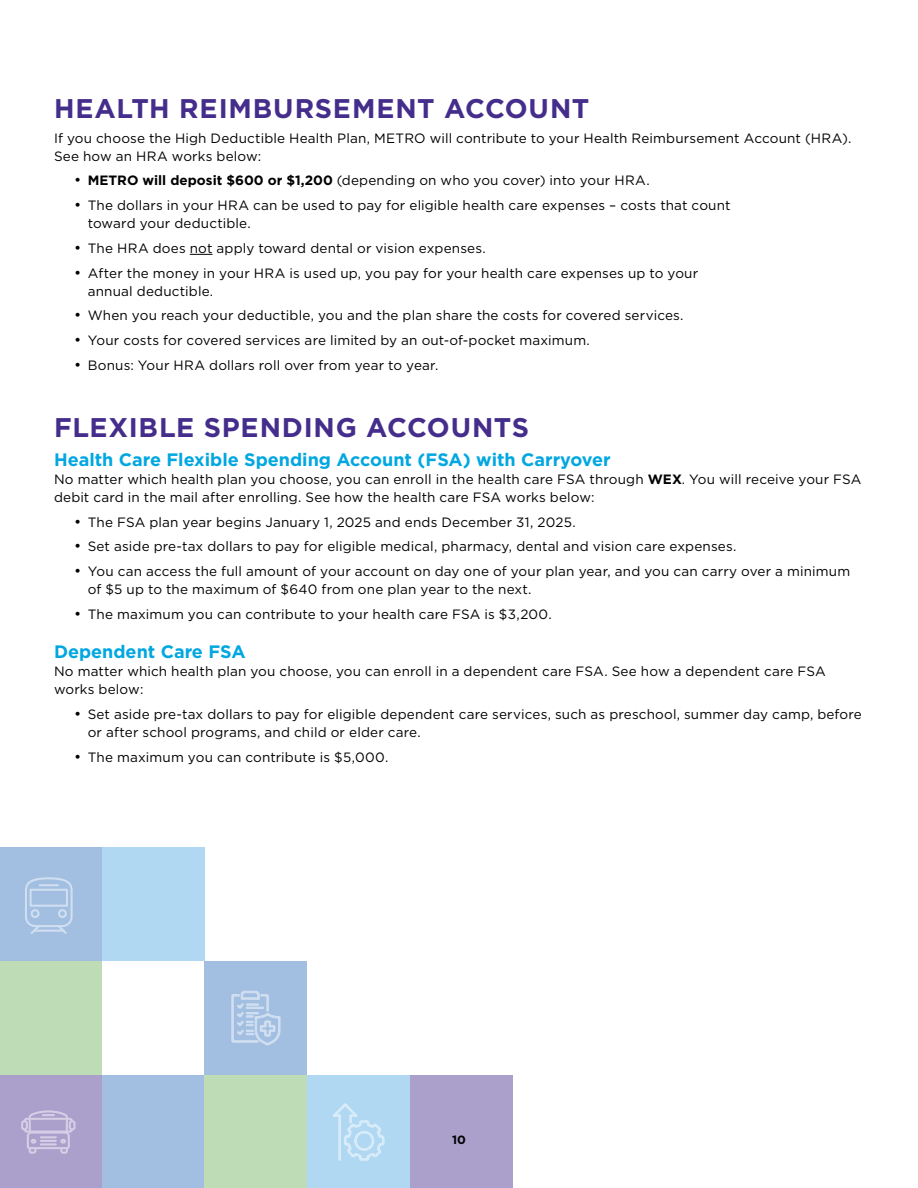
<style>
.page{position:relative;width:918px;height:1188px;background:#fff}
.page>*{position:absolute;margin:0;border:0;box-sizing:border-box;transform-origin:0 0}
.t1{font:700 27px "Gotham";letter-spacing:.03em;color:#452d8c}
.t2{font:700 18px "Gotham";color:#00a7e0}
.t3{font:13.5px/18px "Gotham";letter-spacing:.01em;color:#000}
.t4{font:700 12px "Gotham";color:#000}
.s1{font-size:15px}
.s2{font-weight:700}
</style>
<div class="page">
<svg style="left:190px;top:254px;width:22px;height:1px"></svg>
<div style="left:102px;top:1075px;width:103px;height:113px;background:#a2bfe2"></div>
<div style="left:102px;top:847px;width:103px;height:114px;background:#b0d8f2"></div>
<div style="left:307px;top:1075px;width:103px;height:113px;background:#b0d8f2"></div>
<div style="left:0;top:1075px;width:102px;height:113px;background:#aba0cc"></div>
<div style="left:0;top:961px;width:102px;height:114px;background:#bedcb5"></div>
<div style="left:0;top:847px;width:102px;height:114px;background:#a2bfe2"></div>
<div style="left:205px;top:1075px;width:102px;height:113px;background:#bedcb5"></div>
<div style="left:205px;top:961px;width:102px;height:114px;background:#a2bfe2"></div>
<div style="left:410px;top:1075px;width:103px;height:113px;background:#aba0cc"></div>
<svg style="left:231px;top:990px;width:50px;height:56px"></svg>
<svg style="left:25px;top:877px;width:48px;height:57px"></svg>
<svg style="left:21px;top:1110px;width:55px;height:44px"></svg>
<svg style="left:333px;top:1103px;width:52px;height:58px"></svg>
<h1 class="t1" style="left:54px;top:93px;width:537px">HEALTH REIMBURSEMENT ACCOUNT</h1>
<p class="t3" style="left:54px;top:129px;width:799px">If you choose the High Deductible Health Plan, METRO will contribute to your Health Reimbursement Account (HRA).<br>See how an HRA works below:</p>
<p class="t3" style="left:74px;top:171px;width:577px"><span class="s1">•</span> <span class="s2">METRO will deposit $600 or $1,200</span> (depending on who you cover) into your HRA.</p>
<p class="t3" style="left:88px;top:196px;width:644px;text-indent:-14px"><span class="s1">•</span> The dollars in your HRA can be used to pay for eligible health care expenses – costs that count toward your deductible.</p>
<p class="t3" style="left:74px;top:239px;width:413px"><span class="s1">•</span> The HRA does not apply toward dental or vision expenses.</p>
<p class="t3" style="left:88px;top:264px;width:612px;text-indent:-14px"><span class="s1">•</span> After the money in your HRA is used up, you pay for your health care expenses up to your annual deductible.</p>
<p class="t3" style="left:74px;top:306px;width:611px"><span class="s1">•</span> When you reach your deductible, you and the plan share the costs for covered services.</p>
<p class="t3" style="left:74px;top:331px;width:517px"><span class="s1">•</span> Your costs for covered services are limited by an out-of-pocket maximum.</p>
<p class="t3" style="left:74px;top:356px;width:366px"><span class="s1">•</span> Bonus: Your HRA dollars roll over from year to year.</p>
<h1 class="t1" style="left:54px;top:412px;width:477px">FLEXIBLE SPENDING ACCOUNTS</h1>
<h2 class="t2" style="left:54px;top:449px;width:558px">Health Care Flexible Spending Account (FSA) with Carryover</h2>
<p class="t3" style="left:54px;top:470px;width:809px">No matter which health plan you choose, you can enroll in the health care FSA through <span class="s2">WEX</span>. You will receive your FSA debit card in the mail after enrolling. See how the health care FSA works below:</p>
<p class="t3" style="left:74px;top:513px;width:503px"><span class="s1">•</span> The FSA plan year begins January 1, 2025 and ends December 31, 2025.</p>
<p class="t3" style="left:74px;top:537px;width:664px"><span class="s1">•</span> Set aside pre-tax dollars to pay for eligible medical, pharmacy, dental and vision care expenses.</p>
<p class="t3" style="left:88px;top:562px;width:764px;text-indent:-14px"><span class="s1">•</span> You can access the full amount of your account on day one of your plan year, and you can carry over a minimum of $5 up to the maximum of $640 from one plan year to the next.</p>
<p class="t3" style="left:74px;top:605px;width:479px"><span class="s1">•</span> The maximum you can contribute to your health care FSA is $3,200.</p>
<h2 class="t2" style="left:54px;top:642px;width:193px">Dependent Care FSA</h2>
<p class="t3" style="left:54px;top:662px;width:773px">No matter which health plan you choose, you can enroll in a dependent care FSA. See how a dependent care FSA works below:</p>
<p class="t3" style="left:88px;top:705px;width:776px;text-indent:-14px"><span class="s1">•</span> Set aside pre-tax dollars to pay for eligible dependent care services, such as preschool, summer day camp, before or after school programs, and child or elder care.</p>
<p class="t3" style="left:74px;top:748px;width:316px"><span class="s1">•</span> The maximum you can contribute is $5,000.</p>
<p class="t4" style="left:452px;top:1132px;width:15px">10</p>
</div>
